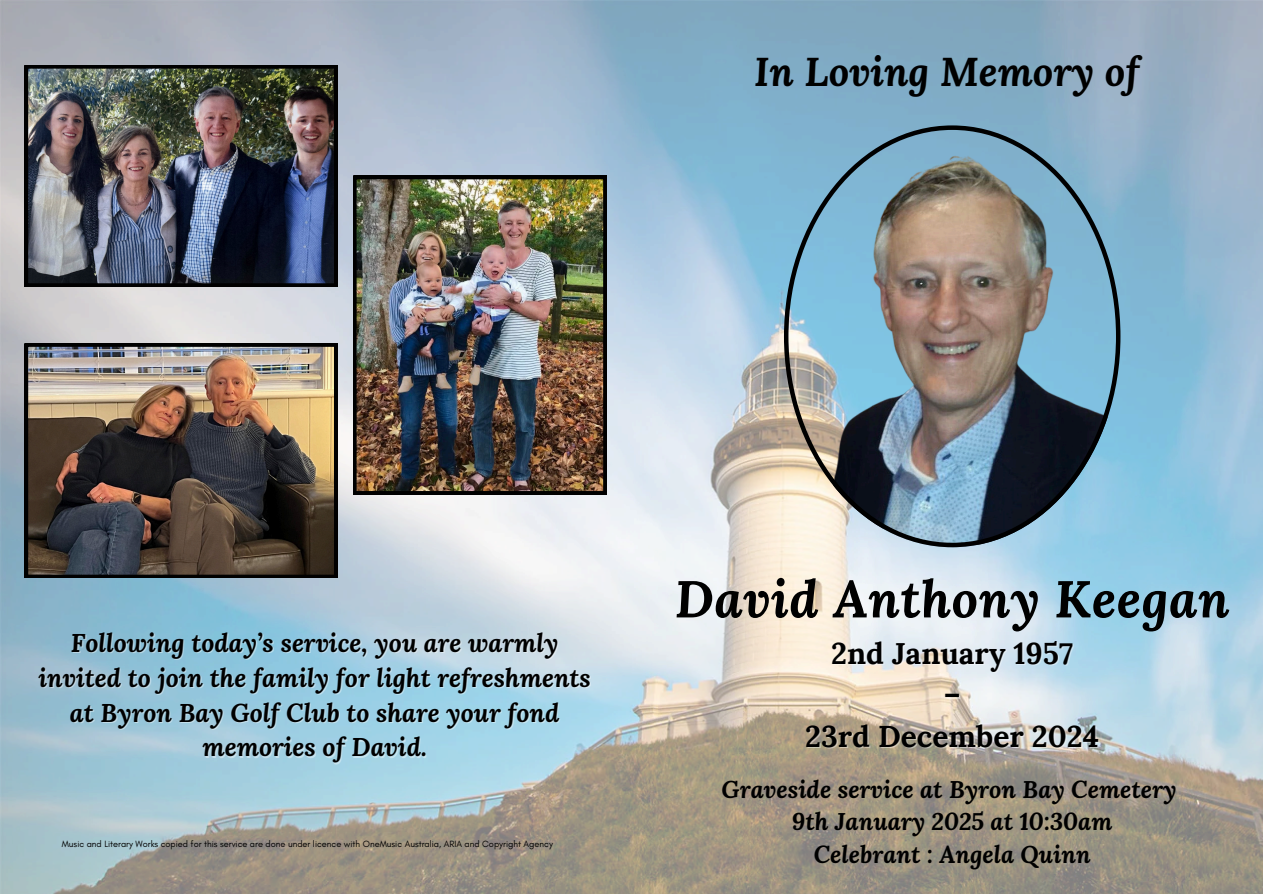
<style>
.page{position:relative;width:1263px;height:894px;background:#fff}
.page>*{position:absolute;margin:0;border:0;box-sizing:border-box;transform-origin:0 0}
.t1{font:italic 700 51.75px "Lora";letter-spacing:.01em;color:#000}
.t2{font:italic 700 40.05px "Lora";color:#000}
.t3{font:700 30px "Lora";color:#000}
.t4{font:700 30px "Lora";color:rgb(255 255 255/.4)}
.t5{font:italic 700 25.5px "Lora";color:#000}
.t6{font:italic 700 24px/32.7px "Lora";color:#000;text-align:center}
.t7{font:9.15px "Glacial Indifference";color:#000}
</style>
<div class="page">
<img style="left:0;top:0;width:1263px;height:893px">
<img style="left:784px;top:125px;width:336px;height:422px">
<img style="left:25px;top:65px;width:312px;height:221px">
<img style="left:353px;top:176px;width:253px;height:318px">
<img style="left:25px;top:343px;width:312px;height:234px">
<p class="t2" style="left:754px;top:45px;width:387px">In Loving Memory of</p>
<h2 class="t5" style="left:71px;top:625px;width:489px">Following today’s service, you are warmly</h2>
<p class="t5" style="left:38px;top:660px;width:554px">invited to join the family for light refreshments</p>
<h4 class="t5" style="left:70px;top:695px;width:491px">at Byron Bay Golf Club to share your fond</h4>
<p class="t5" style="left:202px;top:729px;width:226px">memories of David.</p>
<p class="t7" style="left:62px;top:837px;width:493px">Music and Literary Works copied for this service are done under licence with OneMusic Australia, ARIA and Copyright Agency</p>
<p class="t1" style="left:675px;top:563px;width:556px">David Anthony Keegan</p>
<p class="t3" style="left:831px;top:633px;width:243px">2nd January 1957</p>
<p class="t4" style="left:945px;top:676px;width:18px">–</p>
<p class="t3" style="left:805px;top:716px;width:296px">23rd December 2024</p>
<h4 class="t6" style="left:722px;top:771px;width:456px">Graveside service at Byron Bay Cemetery<br>9th January 2025 at 10:30am<br>Celebrant : Angela Quinn</h4>
</div>
